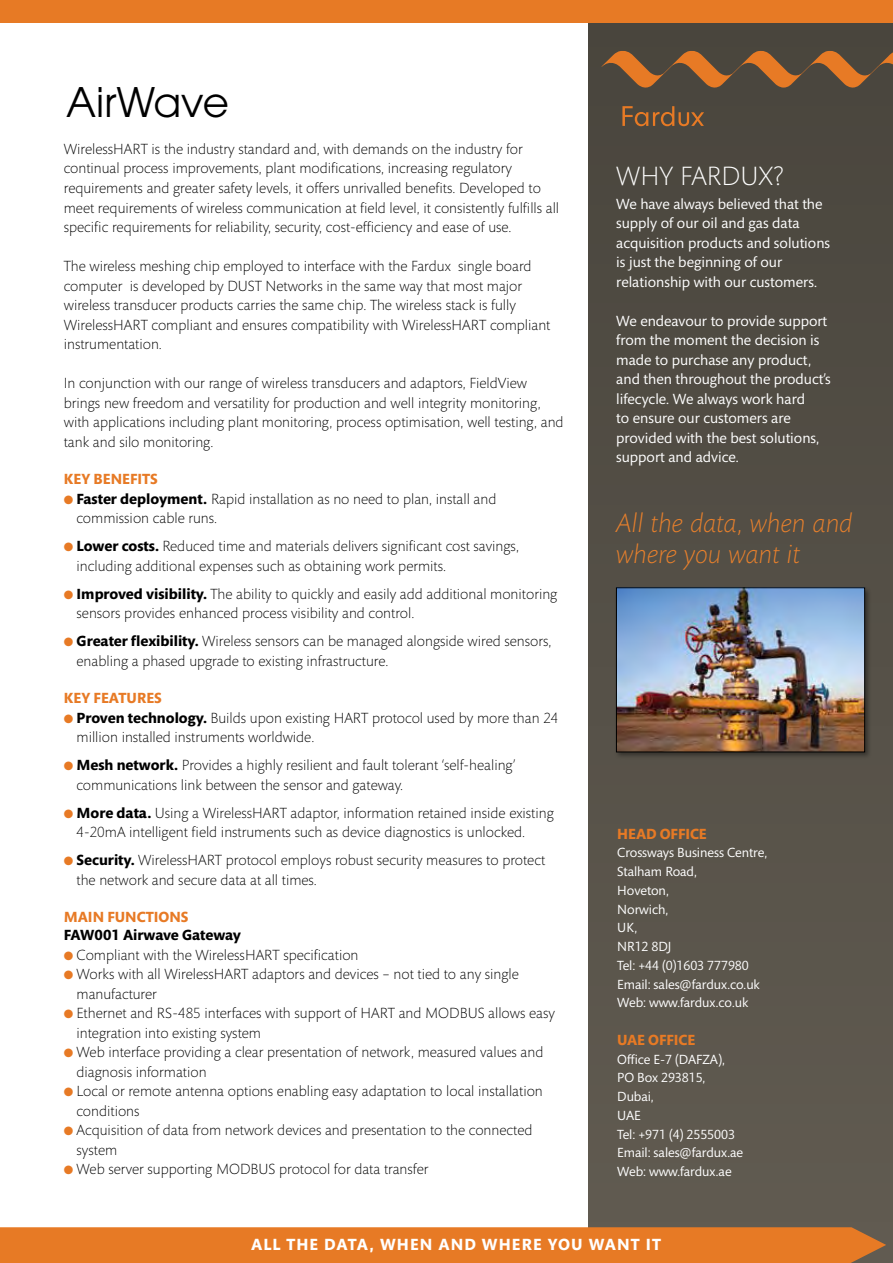
<style>
.page{position:relative;width:893px;height:1263px;background:#fff}
.page>*{position:absolute;margin:0;border:0;box-sizing:border-box;transform-origin:0 0}
.t1{font:40.5px "Avant Garde";color:#000}
.t2{font:italic 300 27px/31.5px "Mundo Sans";color:#e8802c}
.t3{font:300 27px "Mundo Sans";color:#fff}
.t4{font:700 16.5px "Mundo Sans";letter-spacing:.065em;color:#fff}
.t5{font:300 15px/19.5px "Mundo Sans";color:#000}
.t6{font:15px/19.5px "Mundo Sans";color:#fff}
.t7{font:700 15px "Mundo Sans";color:#e77a25}
.t8{font:700 15px "Mundo Sans";color:#000}
.t9{font:13.5px/18.8px "Mundo Sans";letter-spacing:-.005em;color:#fff}
.s1{color:#e77a25}
.s2{font-weight:700}
</style>
<div class="page">
<div style="left:588px;top:22px;width:305px;height:1241px;background:#544f46"></div>
<div style="left:0;top:0;width:893px;height:22px;background:#e77a25"></div>
<svg style="left:601px;top:51px;width:292px;height:37px"></svg>
<svg style="left:622px;top:106px;width:82px;height:20px"></svg>
<div style="left:0;top:1227px;width:886px;height:36px;background:#e77a25"></div>
<div style="left:614px;top:586px;width:258px;height:174px;background:#000;opacity:.4"></div>
<img style="left:618px;top:589px;width:245px;height:161px">
<div style="left:616px;top:587px;width:249px;height:165px;border:1px solid #000"></div>
<h1 class="t1" style="left:66px;top:78px;width:164px">AirWave</h1>
<p class="t5" style="left:64px;top:140px;width:497px">WirelessHART is the industry standard and, with demands on the industry for continual process improvements, plant modifications, increasing regulatory requirements and greater safety levels, it offers unrivalled benefits. Developed to meet requirements of wireless communication at field level, it consistently fulfills all specific requirements for reliability, security, cost-efficiency and ease of use.</p>
<p class="t5" style="left:64px;top:257px;width:488px">The wireless meshing chip employed to interface with the Fardux single board computer is developed by DUST Networks in the same way that most major wireless transducer products carries the same chip. The wireless stack is fully WirelessHART compliant and ensures compatibility with WirelessHART compliant instrumentation.</p>
<p class="t5" style="left:64px;top:374px;width:501px">In conjunction with our range of wireless transducers and adaptors, FieldView brings new freedom and versatility for production and well integrity monitoring, with applications including plant monitoring, process optimisation, well testing, and tank and silo monitoring.</p>
<p class="t7" style="left:64px;top:471px;width:87px">Key benefits</p>
<p class="t5" style="left:77px;top:489px;width:421px;text-indent:-13px"><span class="s1">●</span> <span class="s2">Faster deployment.</span> Rapid installation as no need to plan, install and commission cable runs.</p>
<p class="t5" style="left:77px;top:537px;width:444px;text-indent:-13px"><span class="s1">●</span> <span class="s2">Lower costs.</span> Reduced time and materials delivers significant cost savings, including additional expenses such as obtaining work permits.</p>
<p class="t5" style="left:77px;top:584px;width:482px;text-indent:-13px"><span class="s1">●</span> <span class="s2">Improved visibility.</span> The ability to quickly and easily add additional monitoring sensors provides enhanced process visibility and control.</p>
<p class="t5" style="left:77px;top:632px;width:477px;text-indent:-13px"><span class="s1">●</span> <span class="s2">Greater flexibility.</span> Wireless sensors can be managed alongside wired sensors, enabling a phased upgrade to existing infrastructure.</p>
<p class="t7" style="left:64px;top:690px;width:56px">Key featu</p>
<p class="t7" style="left:137px;top:690px;width:25px">res</p>
<p class="t5" style="left:77px;top:708px;width:483px;text-indent:-13px"><span class="s1">●</span> <span class="s2">Proven technology.</span> Builds upon existing HART protocol used by more than 24 million installed instruments worldwide.</p>
<p class="t5" style="left:77px;top:756px;width:440px;text-indent:-13px"><span class="s1">●</span> <span class="s2">Mesh network.</span> Provides a highly resilient and fault tolerant ‘self-healing’ communications link between the sensor and gateway.</p>
<p class="t5" style="left:77px;top:803px;width:479px;text-indent:-13px"><span class="s1">●</span> <span class="s2">More data.</span> Using a WirelessHART adaptor, information retained inside existing<br>4-20mA intelligent field instruments such as device diagnostics is unlocked.</p>
<p class="t5" style="left:77px;top:851px;width:470px;text-indent:-13px"><span class="s1">●</span> <span class="s2">Security.</span> WirelessHART protocol employs robust security measures to protect the network and secure data at all times.</p>
<p class="t7" style="left:64px;top:909px;width:125px">Main fu nctions</p>
<p class="t8" style="left:64px;top:927px;width:179px">FAW001 Airwave Gateway</p>
<p class="t5" style="left:64px;top:945px;width:296px"><span class="s1">●</span> Compliant with the WirelessHART specification</p>
<p class="t5" style="left:77px;top:965px;width:444px;text-indent:-13px"><span class="s1">●</span> Works with all WirelessHART adaptors and devices – not tied to any single manufacturer</p>
<p class="t5" style="left:77px;top:1004px;width:480px;text-indent:-13px"><span class="s1">●</span> Ethernet and RS-485 interfaces with support of HART and MODBUS allows easy integration into existing system</p>
<p class="t5" style="left:77px;top:1043px;width:468px;text-indent:-13px"><span class="s1">●</span> Web interface providing a clear presentation of network, measured values and diagnosis information</p>
<p class="t5" style="left:77px;top:1082px;width:468px;text-indent:-13px"><span class="s1">●</span> Local or remote antenna options enabling easy adaptation to local installation conditions</p>
<p class="t5" style="left:77px;top:1121px;width:457px;text-indent:-13px"><span class="s1">●</span> Acquisition of data from network devices and presentation to the connected system</p>
<p class="t5" style="left:64px;top:1160px;width:366px"><span class="s1">●</span> Web server supporting MODBUS protocol for data transfer</p>
<h2 class="t3" style="left:616px;top:161px;width:93px">Why Fardu</h2>
<h2 class="t3" style="left:758px;top:161px;width:27px">x?</h2>
<p class="t6" style="left:616px;top:194px;width:215px">We have always believed that the supply of our oil and gas data acquisition products and solutions is just the beginning of our relationship with our customers.</p>
<p class="t6" style="left:616px;top:311px;width:216px">We endeavour to provide support from the moment the decision is made to purchase any product, and then throughout the product’s lifecycle. We always work hard<br>to ensure our customers are provided with the best solutions, support and advice.</p>
<h2 class="t2" style="left:616px;top:507px;width:237px">All the data, when and where you want it</h2>
<p class="t7" style="left:617px;top:825px;width:91px">head Office</p>
<p class="t9" style="left:617px;top:844px;width:151px">Crossways Business Centre,<br>Stalham Road,<br>Hoveton,<br>Norwich,<br>UK,<br>NR12 8DJ<br>Tel: +44 (0)1603 777980<br>Email: sales@fardux.co.uk<br>Web: www.fardux.co.uk</p>
<p class="t7" style="left:617px;top:1031px;width:80px">UAE Office</p>
<p class="t9" style="left:617px;top:1050px;width:127px">Office E-7 (DAFZA),<br>PO Box 293815,<br>Dubai,<br>UAE<br>Tel: +971 (4) 2555003<br>Email: sales@fardux.ae<br>Web: www.fardux.ae</p>
<p class="t4" style="left:251px;top:1235px;width:85px">All th e data</p>
<p class="t4" style="left:370px;top:1235px;width:195px">, when and where you</p>
<p class="t4" style="left:589px;top:1235px;width:71px">want it</p>
</div>
